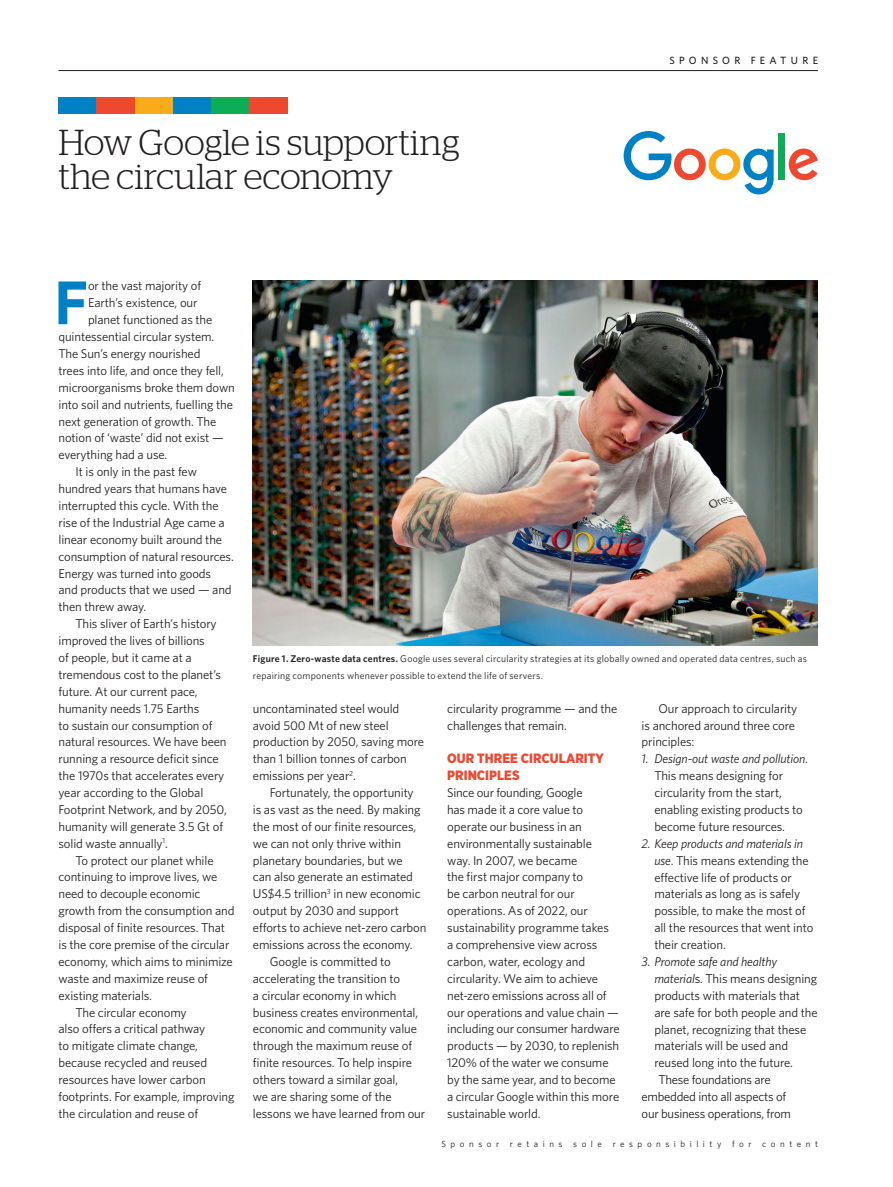
<style>
.page{position:relative;width:893px;height:1187px;background:#fff}
.page>*{position:absolute;margin:0;border:0;box-sizing:border-box;transform-origin:0 0}
.t1{font:700 60.9px "Gotham Narrow";color:#0081c5}
.t2{font:300 36px/33.8px "Stag";letter-spacing:-.005em;color:#231f20}
.t3{font:900 13.5px/16.8px "Gotham Narrow";letter-spacing:.005em;color:#ef4830}
.t4{font:12.75px/17px "Whitney";letter-spacing:-.01em;color:#231f20}
.t5{font:italic 12.75px "Whitney";letter-spacing:-.01em;color:#231f20}
.t6{font:500 10.5px "Whitney";letter-spacing:.405em;color:#231f20}
.t7{font:9.75px/17px "Whitney";letter-spacing:.02em;color:#231f20}
.t8{font:9px "Whitney";letter-spacing:.5em;color:#231f20}
.s1{font-weight:600}
.s2{font-style:italic}
</style>
<div class="page">
<hr style="left:58px;top:70px;width:760px;height:1px;background:#231f20">
<div style="left:58px;top:97px;width:39px;height:17px;background:#0081c5"></div>
<div style="left:97px;top:97px;width:38px;height:17px;background:#ef4830"></div>
<div style="left:135px;top:97px;width:38px;height:17px;background:#faab1a"></div>
<div style="left:173px;top:97px;width:39px;height:17px;background:#0081c5"></div>
<div style="left:212px;top:97px;width:38px;height:17px;background:#0bae57"></div>
<div style="left:250px;top:97px;width:38px;height:17px;background:#ef4830"></div>
<img style="left:253px;top:280px;width:565px;height:365px">
<svg style="left:624px;top:131px;width:150px;height:63px"></svg>
<div style="left:778px;top:133px;width:7px;height:46px;background:#0bae57"></div>
<svg style="left:789px;top:148px;width:29px;height:32px"></svg>
<h2 class="t2" style="left:58px;top:125px;width:403px">How Google is supporting the circular economy</h2>
<p class="t6" style="left:669px;top:54px;width:150px">SPONSOR FEATURE</p>
<h1 class="t1" style="left:54px;top:263px;width:35px">F</h1>
<p class="t4" style="left:88px;top:277px;width:115px">or the vast majority of</p>
<p class="t4" style="left:88px;top:294px;width:111px">Earth’s existence, our</p>
<p class="t4" style="left:88px;top:311px;width:126px">planet functioned as the</p>
<p class="t4" style="left:58px;top:328px;width:157px">quintessential circular system.</p>
<p class="t4" style="left:58px;top:345px;width:143px">The Sun’s energy nourished</p>
<p class="t4" style="left:58px;top:361px;width:167px">trees into life, and once they fell,</p>
<p class="t4" style="left:58px;top:378px;width:178px">microorganisms broke them down</p>
<p class="t4" style="left:58px;top:395px;width:176px">into soil and nutrients, fuelling the</p>
<p class="t4" style="left:58px;top:412px;width:159px">next generation of growth. The</p>
<p class="t4" style="left:58px;top:429px;width:167px">notion of ‘waste’ did not exist —</p>
<p class="t4" style="left:58px;top:446px;width:110px">everything had a use.</p>
<p class="t4" style="left:76px;top:463px;width:123px">It is only in the past few</p>
<p class="t4" style="left:58px;top:480px;width:170px">hundred years that humans have</p>
<p class="t4" style="left:58px;top:496px;width:162px">interrupted this cycle. With the</p>
<p class="t4" style="left:58px;top:513px;width:168px">rise of the Industrial Age came a</p>
<p class="t4" style="left:58px;top:530px;width:165px">linear economy built around the</p>
<p class="t4" style="left:58px;top:547px;width:177px">consumption of natural resources.</p>
<p class="t4" style="left:58px;top:564px;width:154px">Energy was turned into goods</p>
<p class="t4" style="left:58px;top:581px;width:175px">and products that we used — and</p>
<p class="t4" style="left:58px;top:598px;width:89px">then threw away.</p>
<p class="t4" style="left:76px;top:615px;width:143px">This sliver of Earth’s history</p>
<p class="t4" style="left:58px;top:632px;width:148px">improved the lives of billions</p>
<p class="t4" style="left:58px;top:648px;width:135px">of people, but it came at a</p>
<p class="t4" style="left:58px;top:665px;width:164px">tremendous cost to the planet’s</p>
<p class="t4" style="left:58px;top:682px;width:141px">future. At our current pace,</p>
<p class="t4" style="left:58px;top:699px;width:142px">humanity needs 1.75 Earths</p>
<p class="t4" style="left:58px;top:716px;width:156px">to sustain our consumption of</p>
<p class="t4" style="left:58px;top:733px;width:170px">natural resources. We have been</p>
<p class="t4" style="left:58px;top:750px;width:162px">running a resource deficit since</p>
<p class="t4" style="left:58px;top:767px;width:167px">the 1970s that accelerates every</p>
<p class="t4" style="left:58px;top:783px;width:146px">year according to the Global</p>
<p class="t4" style="left:58px;top:800px;width:170px">Footprint Network, and by 2050,</p>
<p class="t4" style="left:58px;top:817px;width:166px">humanity will generate 3.5 Gt of</p>
<p class="t4" style="left:58px;top:834px;width:111px">solid waste annually<sup>1</sup>.</p>
<p class="t4" style="left:76px;top:851px;width:140px">To protect our planet while</p>
<p class="t4" style="left:58px;top:868px;width:160px">continuing to improve lives, we</p>
<p class="t4" style="left:58px;top:885px;width:143px">need to decouple economic</p>
<p class="t4" style="left:58px;top:901px;width:177px">growth from the consumption and</p>
<p class="t4" style="left:58px;top:918px;width:168px">disposal of finite resources. That</p>
<p class="t4" style="left:58px;top:935px;width:172px">is the core premise of the circular</p>
<p class="t4" style="left:58px;top:952px;width:176px">economy, which aims to minimize</p>
<p class="t4" style="left:58px;top:969px;width:151px">waste and maximize reuse of</p>
<p class="t4" style="left:58px;top:986px;width:95px">existing materials.</p>
<p class="t4" style="left:76px;top:1003px;width:113px">The circular economy</p>
<p class="t4" style="left:58px;top:1020px;width:148px">also offers a critical pathway</p>
<p class="t4" style="left:58px;top:1036px;width:141px">to mitigate climate change,</p>
<p class="t4" style="left:58px;top:1053px;width:150px">because recycled and reused</p>
<p class="t4" style="left:58px;top:1070px;width:149px">resources have lower carbon</p>
<p class="t4" style="left:58px;top:1087px;width:178px">footprints. For example, improving</p>
<p class="t4" style="left:58px;top:1104px;width:141px">the circulation and reuse of</p>
<p class="t7" style="left:253px;top:649px;width:556px"><span class="s1">Figure 1. Zero-waste data centres.</span> Google uses several circularity strategies at its globally owned and operated data centres, such as repairing components whenever possible to extend the life of servers.</p>
<p class="t4" style="left:253px;top:699px;width:173px">uncontaminated steel would avoid 500 Mt of new steel production by 2050, saving more than 1 billion tonnes of carbon emissions per year<sup>2</sup>.</p>
<p class="t4" style="left:270px;top:783px;width:145px">Fortunately, the opportunity</p>
<p class="t4" style="left:253px;top:800px;width:169px">is as vast as the need. By making</p>
<p class="t4" style="left:253px;top:817px;width:165px">the most of our finite resources,</p>
<p class="t4" style="left:253px;top:834px;width:150px">we can not only thrive within</p>
<p class="t4" style="left:253px;top:851px;width:151px">planetary boundaries, but we</p>
<p class="t4" style="left:253px;top:868px;width:162px">can also generate an estimated</p>
<p class="t4" style="left:253px;top:885px;width:169px">US$4.5 trillion<sup>3</sup> in new economic</p>
<p class="t4" style="left:253px;top:901px;width:148px">output by 2030 and support</p>
<p class="t4" style="left:253px;top:918px;width:175px">efforts to achieve net-zero carbon</p>
<p class="t4" style="left:253px;top:935px;width:161px">emissions across the economy.</p>
<p class="t4" style="left:270px;top:952px;width:122px">Google is committed to</p>
<p class="t4" style="left:253px;top:969px;width:149px">accelerating the transition to</p>
<p class="t4" style="left:253px;top:986px;width:145px">a circular economy in which</p>
<p class="t4" style="left:253px;top:1003px;width:167px">business creates environmental,</p>
<p class="t4" style="left:253px;top:1020px;width:166px">economic and community value</p>
<p class="t4" style="left:253px;top:1036px;width:161px">through the maximum reuse of</p>
<p class="t4" style="left:253px;top:1053px;width:161px">finite resources. To help inspire</p>
<p class="t4" style="left:253px;top:1070px;width:147px">others toward a similar goal,</p>
<p class="t4" style="left:253px;top:1087px;width:140px">we are sharing some of the</p>
<p class="t4" style="left:253px;top:1104px;width:174px">lessons we have learned from our</p>
<p class="t4" style="left:447px;top:699px;width:172px">circularity programme — and the challenges that remain.</p>
<p class="t3" style="left:447px;top:749px;width:158px">OUR THREE CIRCULARITY<br>PRINCIPLES</p>
<p class="t4" style="left:447px;top:783px;width:174px">Since our founding, Google<br>has made it a core value to operate our business in an environmentally sustainable<br>way. In 2007, we became<br>the first major company to<br>be carbon neutral for our operations. As of 2022, our sustainability programme takes<br>a comprehensive view across carbon, water, ecology and circularity. We aim to achieve net-zero emissions across all of our operations and value chain — including our consumer hardware products — by 2030, to replenish<br>120% of the water we consume by the same year, and to become a circular Google within this more sustainable world.</p>
<p class="t4" style="left:642px;top:699px;width:157px;text-indent:17px">Our approach to circularity is anchored around three core principles:</p>
<p class="t4" style="left:654px;top:750px;width:155px;text-indent:-13px"><span class="s2">1. Design-out waste and pollution</span>.<br>This means designing for circularity from the start, enabling existing products to become future resources.</p>
<p class="t4" style="left:654px;top:834px;width:160px;text-indent:-13px"><span class="s2">2. Keep products and materials in use</span>. This means extending the effective life of products or materials as long as is safely possible, to make the most of all the resources that went into their creation.</p>
<p class="t5" style="left:642px;top:953px;width:137px">3. Promote safe and healthy</p>
<p class="t4" style="left:654px;top:969px;width:164px"><span class="s2">material</span>s. This means designing</p>
<p class="t4" style="left:654px;top:986px;width:147px">products with materials that</p>
<p class="t4" style="left:654px;top:1003px;width:165px">are safe for both people and the</p>
<p class="t4" style="left:654px;top:1020px;width:153px">planet, recognizing that these</p>
<p class="t4" style="left:654px;top:1037px;width:135px">materials will be used and</p>
<p class="t4" style="left:654px;top:1054px;width:140px">reused long into the future.</p>
<p class="t4" style="left:659px;top:1070px;width:114px">These foundations are</p>
<p class="t4" style="left:642px;top:1087px;width:146px">embedded into all aspects of</p>
<p class="t4" style="left:642px;top:1104px;width:151px">our business operations, from</p>
<p class="t8" style="left:441px;top:1138px;width:378px">Sponsor retains sole responsibility for content</p>
</div>
